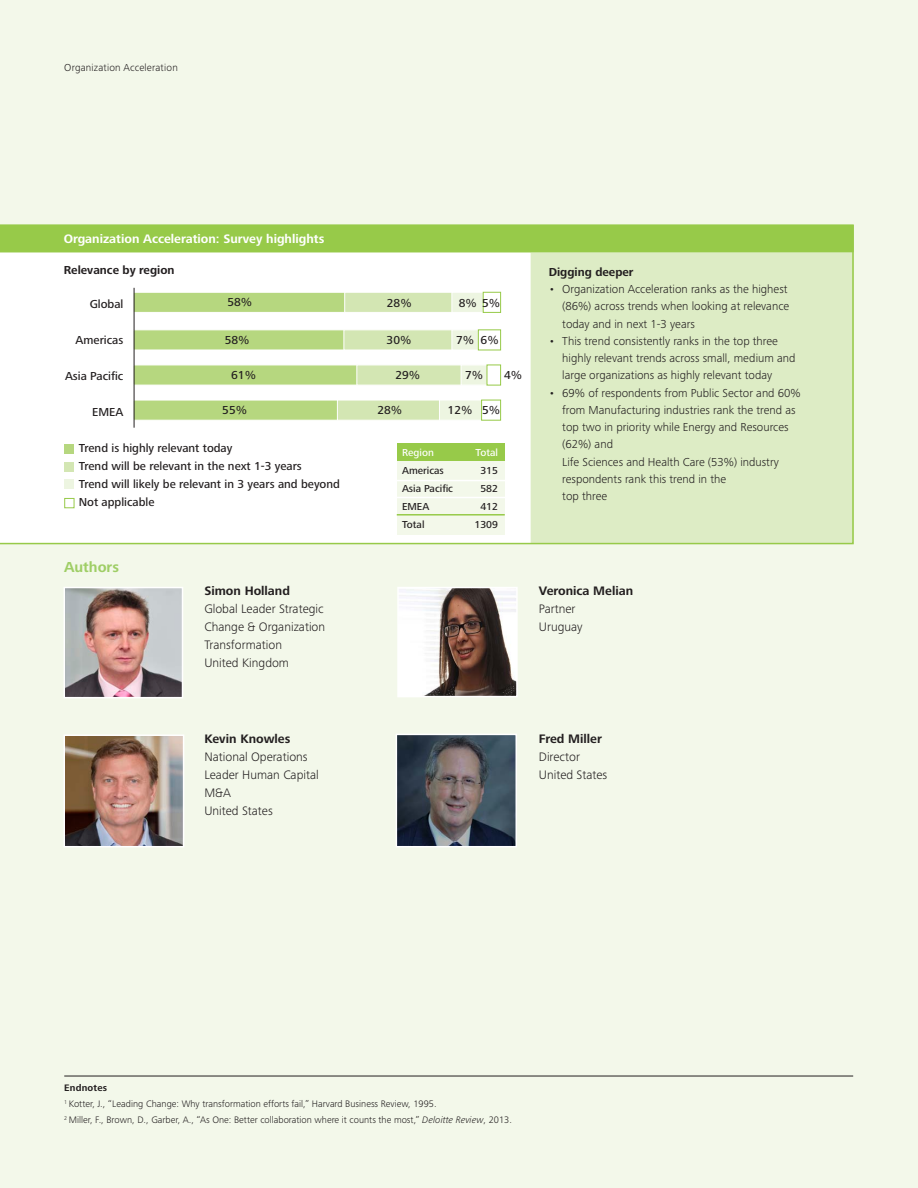
<style>
.page{position:relative;width:918px;height:1188px;background:#fff}
.page>*{position:absolute;margin:0;border:0;box-sizing:border-box;transform-origin:0 0}
.table_bullets{font:700 15px "Frutiger Next Pro";color:#9fce66}
.table_bullets-2{font:300 12.75px/18px "Frutiger Next Pro";color:#231f20;text-align:justify}
.table_bullets-3{font:700 12.75px "Frutiger Next Pro";color:#231f20}
.table_bullets-4{font:700 12.75px "Frutiger Next Pro";color:#fff}
.table_bullets-5{font:300 12px/17.2px "Frutiger Next Pro";color:#231f20}
.table_bullets-6{font:500 12px "Frutiger Next Pro";color:#231f20}
.table_bullets-7{font:700 12px "Frutiger Next Pro";color:#231f20}
.table_bullets-8{font:500 10.5px "Frutiger Next Pro";color:#231f20}
.table_bullets-9{font:300 10.5px "Frutiger Next Pro";letter-spacing:.015em;color:#231f20}
.table_bullets-10{font:500 10.5px "Frutiger Next Pro";color:#fff}
.Endnote_text{font:300 9.75px "Frutiger Next Pro";color:#231f20}
.chapter_body_copy{font:700 9.75px "Frutiger Next Pro";letter-spacing:.02em;color:#231f20}
.s1{font-style:italic}
</style>
<div class="page">
<div style="left:0;top:0;width:917px;height:1188px;background:#f3f8ea"></div>
<img style="left:400px;top:590px;width:115px;height:104px">
<div style="left:397px;top:587px;width:121px;height:110px;border:2px solid #fff"></div>
<svg style="left:0;top:225px;width:854px;height:319px;background:#e2efce"></svg>
<hr style="left:64px;top:1076px;width:789px;height:1px;background:#231f20">
<img style="left:67px;top:590px;width:113px;height:105px">
<div style="left:64px;top:587px;width:119px;height:111px;border:2px solid #fff"></div>
<img style="left:399px;top:737px;width:115px;height:107px">
<div style="left:396px;top:734px;width:121px;height:113px;border:2px solid #fff"></div>
<img style="left:67px;top:737px;width:114px;height:107px">
<div style="left:64px;top:734px;width:120px;height:113px;border:2px solid #fff"></div>
<p class="table_bullets-9" style="left:64px;top:62px;width:115px">Organization Acceleration</p>
<p class="table_bullets-4" style="left:64px;top:231px;width:262px">Organization Acceleration: Survey highlights</p>
<p class="table_bullets-7" style="left:64px;top:263px;width:112px">Relevance by region</p>
<p class="table_bullets-6" style="left:90px;top:297px;width:35px">Global</p>
<p class="table_bullets-6" style="left:76px;top:333px;width:49px">Americas</p>
<p class="table_bullets-6" style="left:65px;top:369px;width:60px">Asia Pacific</p>
<p class="table_bullets-6" style="left:92px;top:405px;width:33px">EMEA</p>
<p class="table_bullets-6" style="left:227px;top:295px;width:26px">58%</p>
<p class="table_bullets-6" style="left:225px;top:333px;width:26px">58%</p>
<p class="table_bullets-6" style="left:231px;top:368px;width:26px">61%</p>
<p class="table_bullets-6" style="left:222px;top:403px;width:26px">55%</p>
<p class="table_bullets-6" style="left:79px;top:441px;width:155px">Trend is highly relevant today</p>
<p class="table_bullets-6" style="left:79px;top:459px;width:225px">Trend will be relevant in the next 1-3 years</p>
<p class="table_bullets-6" style="left:79px;top:477px;width:263px">Trend will likely be relevant in 3 years and beyond</p>
<p class="table_bullets-6" style="left:79px;top:495px;width:77px">Not applicable</p>
<p class="table_bullets" style="left:64px;top:558px;width:56px">Authors</p>
<p class="table_bullets-3" style="left:204px;top:583px;width:87px">Simon Holland</p>
<p class="table_bullets-2" style="left:204px;top:600px;width:122px">Global Leader Strategic Change &amp; Organization Transformation</p>
<p class="table_bullets-2" style="left:204px;top:654px;width:86px">United Kingdom</p>
<p class="table_bullets-3" style="left:204px;top:732px;width:88px">Kevin Knowles</p>
<p class="table_bullets-2" style="left:204px;top:748px;width:116px;text-align:left">National Operations<br>Leader Human Capital<br>M&amp;A</p>
<p class="table_bullets-2" style="left:204px;top:802px;width:70px">United States</p>
<p class="table_bullets-6" style="left:387px;top:296px;width:26px">28%</p>
<p class="table_bullets-6" style="left:387px;top:333px;width:26px">30%</p>
<p class="table_bullets-6" style="left:396px;top:368px;width:26px">29%</p>
<p class="table_bullets-6" style="left:377px;top:403px;width:26px">28%</p>
<p class="table_bullets-6" style="left:459px;top:296px;width:43px">8% 5%</p>
<p class="table_bullets-6" style="left:456px;top:333px;width:20px">7%</p>
<p class="table_bullets-6" style="left:465px;top:368px;width:20px">7%</p>
<p class="table_bullets-6" style="left:448px;top:403px;width:26px">12%</p>
<p class="table_bullets-6" style="left:481px;top:333px;width:20px">6%</p>
<p class="table_bullets-6" style="left:504px;top:368px;width:20px">4%</p>
<p class="table_bullets-6" style="left:482px;top:403px;width:20px">5%</p>
<p class="table_bullets-10" style="left:402px;top:446px;width:33px">Region</p>
<p class="table_bullets-8" style="left:402px;top:464px;width:43px">Americas</p>
<p class="table_bullets-8" style="left:402px;top:482px;width:52px">Asia Pacific</p>
<p class="table_bullets-8" style="left:402px;top:500px;width:29px">EMEA</p>
<p class="table_bullets-8" style="left:402px;top:518px;width:24px">Total</p>
<p class="table_bullets-10" style="left:476px;top:446px;width:24px">Total</p>
<p class="table_bullets-8" style="left:480px;top:464px;width:19px">315</p>
<p class="table_bullets-8" style="left:480px;top:482px;width:19px">582</p>
<p class="table_bullets-8" style="left:480px;top:500px;width:19px">412</p>
<p class="table_bullets-8" style="left:474px;top:518px;width:25px">1309</p>
<p class="table_bullets-7" style="left:549px;top:265px;width:86px">Digging deeper</p>
<p class="table_bullets-5" style="left:562px;top:281px;width:229px;text-indent:-14px">• Organization Acceleration ranks as the highest (86%) across trends when looking at relevance today and in next 1-3 years</p>
<p class="table_bullets-5" style="left:562px;top:332px;width:235px;text-indent:-14px">• This trend consistently ranks in the top three highly relevant trends across small, medium and large organizations as highly relevant today</p>
<p class="table_bullets-5" style="left:562px;top:384px;width:240px;text-indent:-14px">• 69% of respondents from Public Sector and 60% from Manufacturing industries rank the trend as top two in priority while Energy and Resources (62%) and<br>Life Sciences and Health Care (53%) industry respondents rank this trend in the<br>top three</p>
<p class="table_bullets-3" style="left:539px;top:583px;width:96px">Veronica Melian</p>
<p class="table_bullets-2" style="left:539px;top:600px;width:38px">Partner</p>
<p class="table_bullets-2" style="left:539px;top:618px;width:45px">Uruguay</p>
<p class="table_bullets-3" style="left:539px;top:732px;width:65px">Fred Miller</p>
<p class="table_bullets-2" style="left:539px;top:748px;width:43px">Director</p>
<p class="table_bullets-2" style="left:539px;top:766px;width:70px">United States</p>
<p class="chapter_body_copy" style="left:64px;top:1083px;width:44px">Endnotes</p>
<p class="Endnote_text" style="left:64px;top:1099px;width:374px"><sup>1</sup> Kotter, J., “Leading Change: Why transformation efforts fail,” Harvard Business Review, 1995.</p>
<p class="Endnote_text" style="left:64px;top:1115px;width:449px"><sup>2</sup> Miller, F., Brown, D., Garber, A., “As One: Better collaboration where it counts the most,” <span class="s1">Deloitte Review</span>, 2013.</p>
</div>
